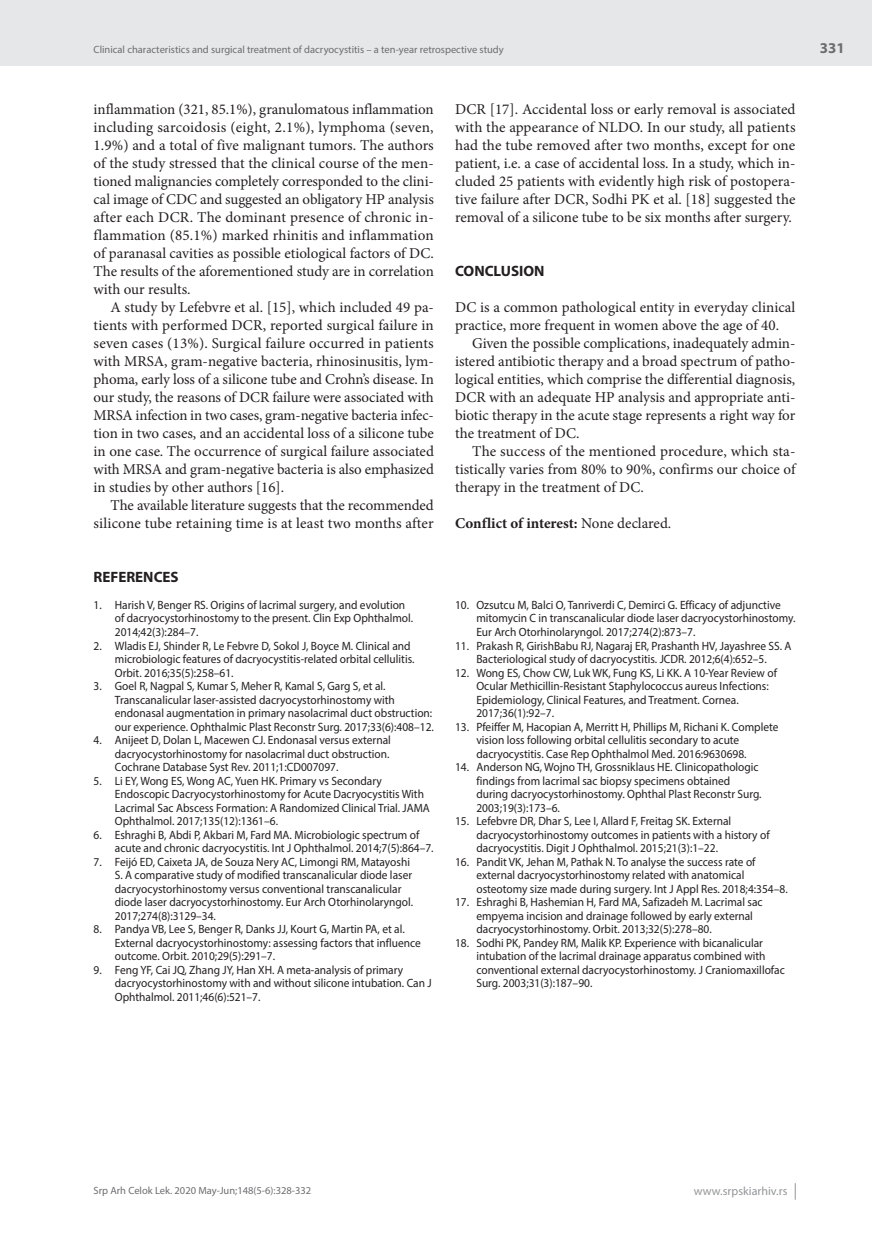
<style>
.page{position:relative;width:872px;height:1234px;background:#fff}
.page>*{position:absolute;margin:0;border:0;box-sizing:border-box;transform-origin:0 0}
.t1{font:15px/18px "Minion Pro";letter-spacing:-.005em;color:#231f20;text-align:justify}
.t2{font:700 15px "Minion Pro";color:#231f20}
.t3{font:700 15px "Myriad Pro";color:#231f20}
.t4{font:700 15px "Myriad Pro";color:#6c6d70}
.t5{font:12px/13.5px "Myriad Pro";color:#231f20;scale:.95 1}
.t6{font:12px "Myriad Pro";color:#939598}
.t7{font:10.5px "Myriad Pro";color:#6c6d70}
.s1{font-weight:400}
</style>
<div class="page">
<div style="left:0;top:0;width:872px;height:66px;background:#e6e7e9"></div>
<svg style="left:795px;top:1183px;width:1px;height:16px"></svg>
<p class="t7" style="left:94px;top:43px;width:412px">Clinical characteristics and surgical treatment of dacryocystitis – a ten-year retrospective study</p>
<p class="t1" style="left:94px;top:100px;width:342px">inflammation (321, 85.1%), granulomatous inflammation including sarcoidosis (eight, 2.1%), lymphoma (seven, 1.9%) and a total of five malignant tumors. The authors of the study stressed that the clinical course of the men&shy;tioned malignancies completely corresponded to the clini&shy;cal image of CDC and suggested an obligatory HP analysis after each DCR. The dominant presence of chronic in&shy;flammation (85.1%) marked rhinitis and inflammation of paranasal cavities as possible etiological factors of DC.<br>The results of the aforementioned study are in correlation with our results.</p>
<p class="t1" style="left:94px;top:298px;width:342px;text-indent:17px">A study by Lefebvre et al. [15], which included 49 pa&shy;tients with performed DCR, reported surgical failure in seven cases (13%). Surgical failure occurred in patients with MRSA, gram-negative bacteria, rhinosinusitis, lym&shy;phoma, early loss of a silicone tube and Crohn’s disease. In our study, the reasons of DCR failure were associated with MRSA infection in two cases, gram-negative bacteria infec&shy;tion in two cases, and an accidental loss of a silicone tube in one case. The occurrence of surgical failure associated with MRSA and gram-negative bacteria is also emphasized in studies by other authors [16].</p>
<p class="t1" style="left:94px;top:496px;width:342px;text-align:right">The available literature suggests that the recommended silicone tube retaining time is at least two months after</p>
<p class="t3" style="left:94px;top:567px;width:87px">REFERENCES</p>
<p class="t5" style="left:115px;top:598px;width:315px;text-indent:-21px">1. Harish V, Benger RS. Origins of lacrimal surgery, and evolution of dacryocystorhinostomy to the present. Clin Exp Ophthalmol.<br>2014;42(3):284–7.</p>
<p class="t5" style="left:115px;top:638px;width:317px;text-indent:-21px">2. Wladis EJ, Shinder R, Le Febvre D, Sokol J, Boyce M. Clinical and microbiologic features of dacryocystitis-related orbital cellulitis.<br>Orbit. 2016;35(5):258–61.</p>
<p class="t5" style="left:115px;top:679px;width:337px;text-indent:-21px">3. Goel R, Nagpal S, Kumar S, Meher R, Kamal S, Garg S, et al.<br>Transcanalicular laser-assisted dacryocystorhinostomy with endonasal augmentation in primary nasolacrimal duct obstruction: our experience. Ophthalmic Plast Reconstr Surg. 2017;33(6):408–12.</p>
<p class="t5" style="left:115px;top:733px;width:292px;text-align:justify;text-indent:-21px">4. Anijeet D, Dolan L, Macewen CJ. Endonasal versus external dacryocystorhinostomy for nasolacrimal duct obstruction.<br>Cochrane Database Syst Rev. 2011;1:CD007097.</p>
<p class="t5" style="left:115px;top:773px;width:333px;text-indent:-21px">5. Li EY, Wong ES, Wong AC, Yuen HK. Primary vs Secondary Endoscopic Dacryocystorhinostomy for Acute Dacryocystitis With Lacrimal Sac Abscess Formation: A Randomized Clinical Trial. JAMA Ophthalmol. 2017;135(12):1361–6.</p>
<p class="t5" style="left:115px;top:827px;width:337px;text-indent:-21px">6. Eshraghi B, Abdi P, Akbari M, Fard MA. Microbiologic spectrum of acute and chronic dacryocystitis. Int J Ophthalmol. 2014;7(5):864–7.</p>
<p class="t5" style="left:115px;top:854px;width:315px;text-indent:-21px">7. Feijó ED, Caixeta JA, de Souza Nery AC, Limongi RM, Matayoshi S. A comparative study of modified transcanalicular diode laser dacryocystorhinostomy versus conventional transcanalicular diode laser dacryocystorhinostomy. Eur Arch Otorhinolaryngol.<br>2017;274(8):3129–34.</p>
<p class="t5" style="left:115px;top:922px;width:324px;text-indent:-21px">8. Pandya VB, Lee S, Benger R, Danks JJ, Kourt G, Martin PA, et al.<br>External dacryocystorhinostomy: assessing factors that influence outcome. Orbit. 2010;29(5):291–7.</p>
<p class="t5" style="left:115px;top:962px;width:335px;text-indent:-21px">9. Feng YF, Cai JQ, Zhang JY, Han XH. A meta-analysis of primary dacryocystorhinostomy with and without silicone intubation. Can J<br>Ophthalmol. 2011;46(6):521–7.</p>
<p class="t1" style="left:455px;top:100px;width:342px">DCR [17]. Accidental loss or early removal is associated with the appearance of NLDO. In our study, all patients had the tube removed after two months, except for one patient, i.e. a case of accidental loss. In a study, which in&shy;cluded 25 patients with evidently high risk of postopera&shy;tive failure after DCR, Sodhi PK et al. [18] suggested the removal of a silicone tube to be six months after surgery.</p>
<p class="t3" style="left:455px;top:261px;width:91px">CONCLUSION</p>
<p class="t1" style="left:455px;top:298px;width:342px">DC is a common pathological entity in everyday clinical practice, more frequent in women above the age of 40.</p>
<p class="t1" style="left:455px;top:334px;width:342px;text-indent:17px">Given the possible complications, inadequately admin&shy;istered antibiotic therapy and a broad spectrum of patho&shy;logical entities, which comprise the differential diagnosis, DCR with an adequate HP analysis and appropriate anti&shy;biotic therapy in the acute stage represents a right way for the treatment of DC.</p>
<p class="t1" style="left:455px;top:442px;width:342px;text-indent:17px">The success of the mentioned procedure, which sta&shy;tistically varies from 80% to 90%, confirms our choice of therapy in the treatment of DC.</p>
<p class="t2" style="left:455px;top:512px;width:218px">Conflict of interest: <span class="s1">None declared.</span></p>
<p class="t5" style="left:476px;top:598px;width:337px;text-indent:-21px">10. Ozsutcu M, Balci O, Tanriverdi C, Demirci G. Efficacy of adjunctive mitomycin C in transcanalicular diode laser dacryocystorhinostomy.<br>Eur Arch Otorhinolaryngol. 2017;274(2):873–7.</p>
<p class="t5" style="left:455px;top:638px;width:355px;text-align:center">11. Prakash R, GirishBabu RJ, Nagaraj ER, Prashanth HV, Jayashree SS. A<br>Bacteriological study of dacryocystitis. JCDR. 2012;6(4):652–5.</p>
<p class="t5" style="left:476px;top:665px;width:318px;text-indent:-21px">12. Wong ES, Chow CW, Luk WK, Fung KS, Li KK. A 10-Year Review of Ocular Methicillin-Resistant Staphylococcus aureus Infections:<br>Epidemiology, Clinical Features, and Treatment. Cornea.<br>2017;36(1):92–7.</p>
<p class="t5" style="left:476px;top:719px;width:319px;text-indent:-21px">13. Pfeiffer M, Hacopian A, Merritt H, Phillips M, Richani K. Complete vision loss following orbital cellulitis secondary to acute dacryocystitis. Case Rep Ophthalmol Med. 2016:9630698.</p>
<p class="t5" style="left:476px;top:760px;width:302px;text-indent:-21px">14. Anderson NG, Wojno TH, Grossniklaus HE. Clinicopathologic findings from lacrimal sac biopsy specimens obtained during dacryocystorhinostomy. Ophthal Plast Reconstr Surg.<br>2003;19(3):173–6.</p>
<p class="t5" style="left:476px;top:814px;width:310px;text-indent:-21px">15. Lefebvre DR, Dhar S, Lee I, Allard F, Freitag SK. External dacryocystorhinostomy outcomes in patients with a history of dacryocystitis. Digit J Ophthalmol. 2015;21(3):1–22.</p>
<p class="t5" style="left:476px;top:854px;width:329px;text-indent:-21px">16. Pandit VK, Jehan M, Pathak N. To analyse the success rate of external dacryocystorhinostomy related with anatomical osteotomy size made during surgery. Int J Appl Res. 2018;4:354–8.</p>
<p class="t5" style="left:476px;top:895px;width:303px;text-indent:-21px">17. Eshraghi B, Hashemian H, Fard MA, Safizadeh M. Lacrimal sac empyema incision and drainage followed by early external dacryocystorhinostomy. Orbit. 2013;32(5):278–80.</p>
<p class="t5" style="left:476px;top:935px;width:326px;text-indent:-21px">18. Sodhi PK, Pandey RM, Malik KP. Experience with bicanalicular intubation of the lacrimal drainage apparatus combined with conventional external dacryocystorhinostomy. J Craniomaxillofac Surg. 2003;31(3):187–90.</p>
<p class="t4" style="left:820px;top:38px;width:26px">331</p>
<p class="t7" style="left:94px;top:1184px;width:219px">Srp Arh Celok Lek. 2020 May-Jun;148(5-6):328-332</p>
<p class="t6" style="left:694px;top:1183px;width:95px">www.srpskiarhiv.rs</p>
</div>
